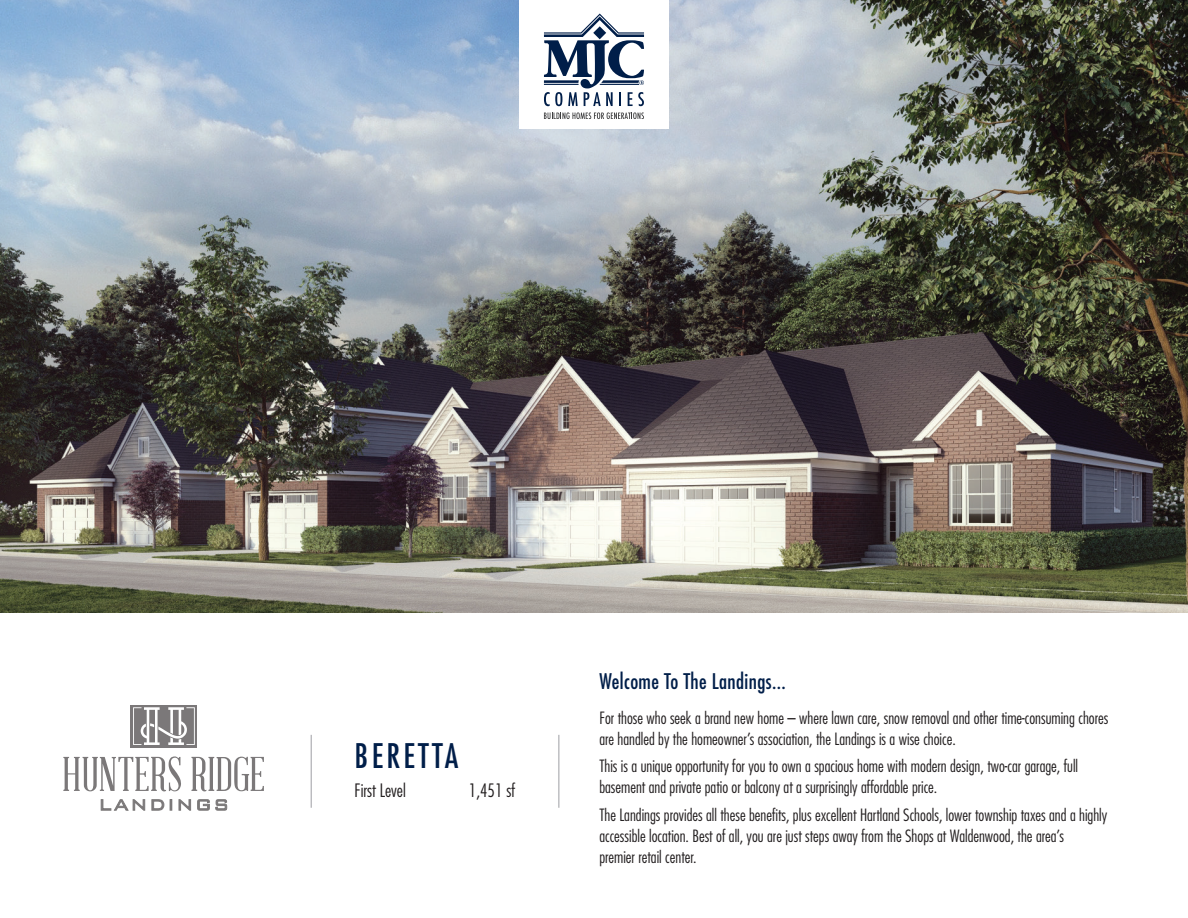
<style>
.page{position:relative;width:1188px;height:918px;background:#fff}
.page>*{position:absolute;margin:0;border:0;box-sizing:border-box;transform-origin:0 0}
.t1{font:condensed 33px "Futura";letter-spacing:.1em;color:#001e49}
.t2{font:condensed 21px "Futura";letter-spacing:.02em;color:#001e49}
.t3{font:300 condensed 18px "Futura";color:#231f20}
.t4{font:300 condensed 16.5px/21px "Futura";color:#231f20}
</style>
<div class="page">
<img style="left:0;top:0;width:1188px;height:612px">
<div style="left:519px;top:0;width:150px;height:129px;background:#fff"></div>
<svg style="left:544px;top:14px;width:100px;height:92px"></svg>
<svg style="left:544px;top:112px;width:100px;height:7px"></svg>
<hr style="left:558px;top:735px;width:1px;height:73px;background:#a8a9ad">
<hr style="left:311px;top:735px;width:1px;height:73px;background:#a8a9ad">
<svg style="left:63px;top:756px;width:118px;height:35px"></svg>
<svg style="left:191px;top:757px;width:73px;height:34px"></svg>
<svg style="left:101px;top:799px;width:44px;height:11px"></svg>
<svg style="left:152px;top:799px;width:12px;height:11px"></svg>
<svg style="left:170px;top:800px;width:2px;height:10px"></svg>
<svg style="left:179px;top:799px;width:12px;height:11px"></svg>
<svg style="left:197px;top:799px;width:30px;height:11px"></svg>
<div style="left:131px;top:705px;width:66px;height:42px;background:#7b7879"></div>
<svg style="left:133px;top:707px;width:62px;height:38px"></svg>
<p class="t1" style="left:355px;top:735px;width:105px">BERETTA</p>
<p class="t3" style="left:355px;top:779px;width:53px">First Level</p>
<p class="t3" style="left:469px;top:779px;width:48px">1,451 sf</p>
<p class="t2" style="left:599px;top:668px;width:188px">Welcome To The Landings...</p>
<p class="t4" style="left:599px;top:707px;width:510px">For those who seek a brand new home – where lawn care, snow removal and other time-consuming chores are handled by the homeowner’s association, the Landings is a wise choice.</p>
<p class="t4" style="left:599px;top:755px;width:480px">This is a unique opportunity for you to own a spacious home with modern design, two-car garage, full basement and private patio or balcony at a surprisingly affordable price.</p>
<p class="t4" style="left:599px;top:804px;width:509px">The Landings provides all these benefits, plus excellent Hartland Schools, lower township taxes and a highly accessible location. Best of all, you are just steps away from the Shops at Waldenwood, the area’s<br>premier retail center.</p>
</div>
